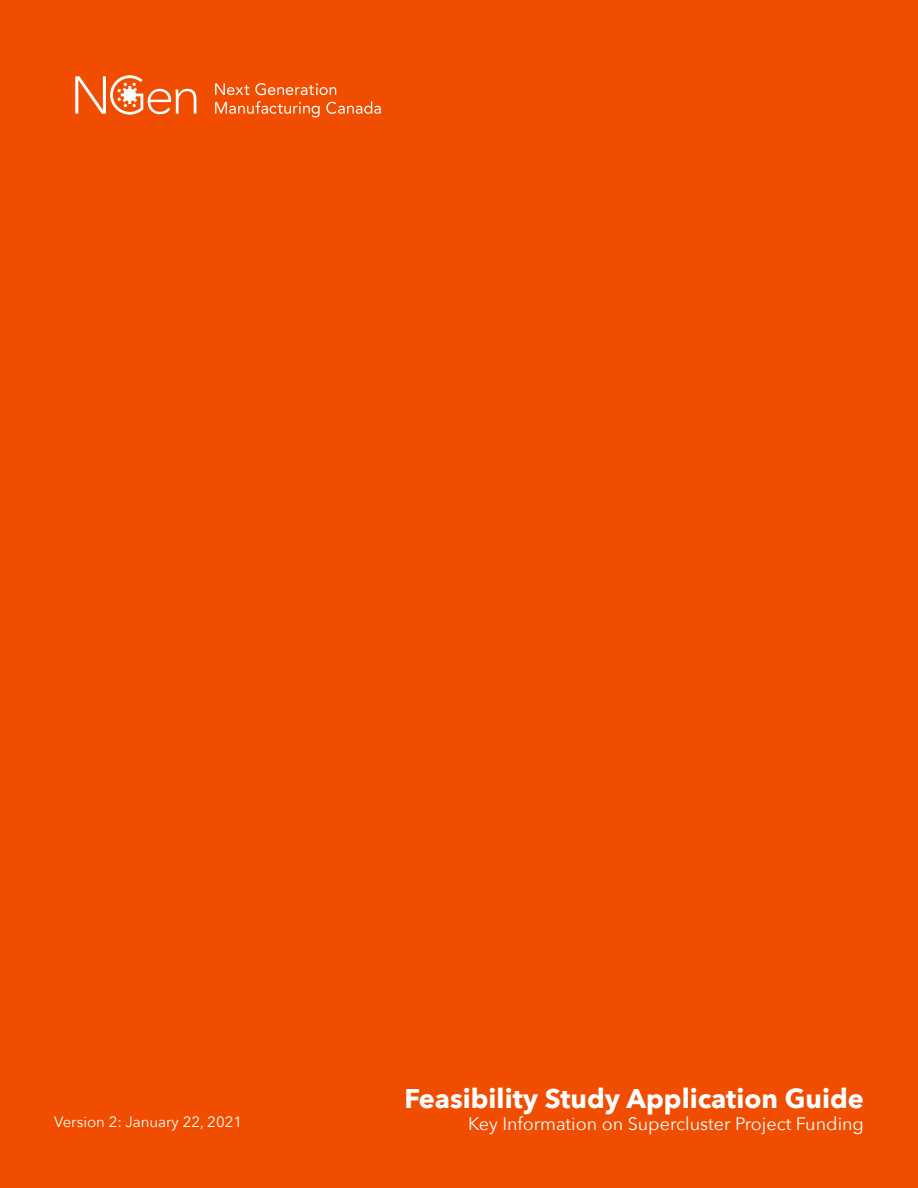
<style>
.page{position:relative;width:918px;height:1188px;background:#f04d00}
.page>*{position:absolute;margin:0;border:0;box-sizing:border-box;transform-origin:0 0}
.t1{font:700 27px "Avenir Next";color:#fff}
.t2{font:18px "Avenir Next";color:#fff}
.t3{font:15px "Avenir Next";color:#fff}
</style>
<div class="page">
<svg style="left:215px;top:83px;width:34px;height:12px"></svg>
<svg style="left:255px;top:83px;width:81px;height:12px"></svg>
<svg style="left:215px;top:101px;width:105px;height:16px"></svg>
<svg style="left:326px;top:101px;width:55px;height:13px"></svg>
<svg style="left:75px;top:75px;width:121px;height:40px"></svg>
<h1 class="t1" style="left:405px;top:1075px;width:461px">Feasibility Study Application Guide</h1>
<p class="t3" style="left:54px;top:1109px;width:190px">Version 2: January 22, 2021</p>
<p class="t2" style="left:468px;top:1108px;width:397px">Key Information on Supercluster Project Funding</p>
</div>
